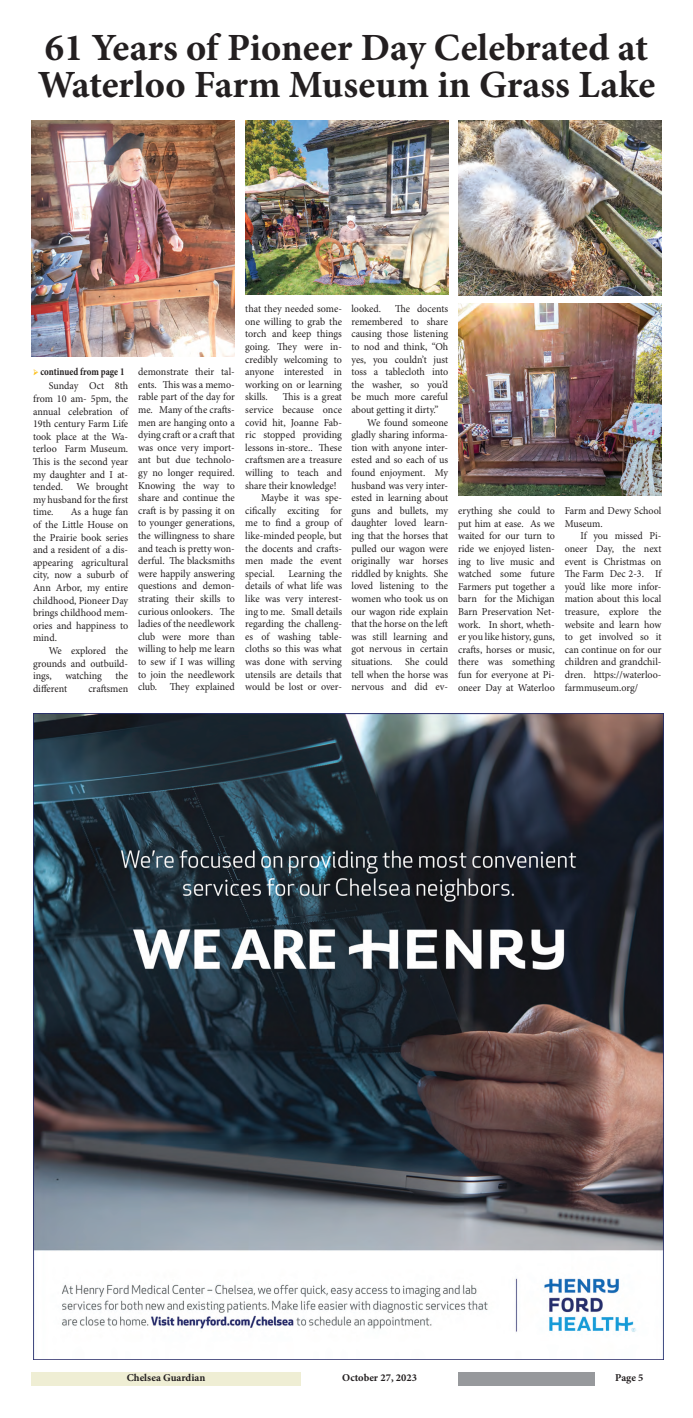
<style>
.page{position:relative;width:693px;height:1418px;background:#fff}
.page>*{position:absolute;margin:0;border:0;box-sizing:border-box;transform-origin:0 0}
.t1{font:700 38.5px/37.4px "Minion Pro";color:#231f20}
.t2{font:10.5px/12.6px "Minion Pro";letter-spacing:-.005em;color:#231f20;text-align:justify;scale:.96 1}
.t3{font:700 10.5px "Minion Pro";color:#231f20}
.t4{font:700 10.5px "Minion Pro";color:#231f20;scale:.85 1}
.s1{color:#fcbe15}
</style>
<div class="page">
<img style="left:33px;top:713px;width:630px;height:646px">
<div style="left:32px;top:1371px;width:269px;height:14px;background:#efeed4"></div>
<div style="left:458px;top:1371px;width:137px;height:14px;background:#97999c"></div>
<img style="left:458px;top:304px;width:204px;height:191px">
<img style="left:458px;top:120px;width:204px;height:175px">
<img style="left:245px;top:120px;width:203px;height:175px">
<img style="left:32px;top:120px;width:203px;height:237px">
<h1 class="t1" style="left:38px;top:28px;width:619px">61 Years of Pioneer Day Celebrated at<br>Waterloo Farm Museum in Grass Lake</h1>
<p class="t4" style="left:33px;top:364px;width:109px"><span class="s1">➢</span> continued from page 1</p>
<p class="t2" style="left:138px;top:366px;width:102px">demonstrate their tal&shy;ents. This was a memo&shy;rable part of the day for me. Many of the crafts&shy;men are hanging onto a dying craft or a craft that was once very import&shy;ant but due technolo&shy;gy no longer required.<br>Knowing the way to share and continue the craft is by passing it on to younger generations, the willingness to share and teach is pretty won&shy;derful. The blacksmiths were happily answering questions and demon&shy;strating their skills to curious onlookers. The ladies of the needlework club were more than willing to help me learn to sew if I was willing to join the needlework club. They explained</p>
<p class="t2" style="left:33px;top:380px;width:101px;text-indent:16px">Sunday Oct 8th from 10 am- 5pm, the annual celebration of 19th century Farm Life took place at the Wa&shy;terloo Farm Museum.<br>This is the second year my daughter and I at&shy;tended.</p>
<p class="t2" style="left:33px;top:481px;width:101px;text-indent:43px">We brought my husband for the first time.</p>
<p class="t2" style="left:33px;top:506px;width:101px;text-indent:38px">As a huge fan of the Little House on the Prairie book series and a resident of a dis&shy;appearing agricultural city, now a suburb of Ann Arbor, my entire childhood, Pioneer Day brings childhood mem&shy;ories and happiness to mind.</p>
<p class="t2" style="left:33px;top:645px;width:101px;text-indent:16px">We explored the grounds and outbuild&shy;ings,</p>
<p class="t2" style="left:65px;top:670px;width:40px">watching</p>
<p class="t2" style="left:115px;top:670px;width:15px">the</p>
<p class="t2" style="left:33px;top:682px;width:37px">different</p>
<p class="t2" style="left:88px;top:682px;width:43px">craftsmen</p>
<p class="t2" style="left:245px;top:303px;width:102px">that they needed some&shy;one willing to grab the torch and keep things going. They were in&shy;credibly welcoming to anyone interested in working on or learning skills.</p>
<p class="t2" style="left:283px;top:391px;width:63px">This is a great</p>
<p class="t2" style="left:245px;top:404px;width:102px">service because once</p>
<p class="t2" style="left:245px;top:416px;width:102px">covid hit, Joanne Fab-</p>
<p class="t2" style="left:245px;top:429px;width:102px">ric stopped providing</p>
<p class="t2" style="left:245px;top:441px;width:102px">lessons in-store.. These</p>
<p class="t2" style="left:245px;top:454px;width:102px">craftsmen are a treasure</p>
<p class="t2" style="left:245px;top:467px;width:102px">willing to teach and</p>
<p class="t2" style="left:245px;top:479px;width:97px">share their knowledge!</p>
<p class="t2" style="left:261px;top:492px;width:86px">Maybe it was spe-</p>
<p class="t2" style="left:245px;top:504px;width:102px">cifically exciting for</p>
<p class="t2" style="left:245px;top:517px;width:102px">me to find a group of</p>
<p class="t2" style="left:245px;top:530px;width:102px">like-minded people, but</p>
<p class="t2" style="left:245px;top:542px;width:102px">the docents and crafts-</p>
<p class="t2" style="left:245px;top:555px;width:102px">men made the event</p>
<p class="t2" style="left:245px;top:567px;width:32px">special.</p>
<p class="t2" style="left:245px;top:567px;width:102px;text-indent:43px">Learning the details of what life was like was very interest&shy;ing to me. Small details regarding the challeng&shy;es of washing table&shy;cloths so this was what was done with serving utensils are details that would be lost or over-</p>
<p class="t2" style="left:351px;top:303px;width:32px">looked.</p>
<p class="t2" style="left:395px;top:303px;width:57px">The docents</p>
<p class="t2" style="left:351px;top:315px;width:102px">remembered to share</p>
<p class="t2" style="left:351px;top:328px;width:102px">causing those listening</p>
<p class="t2" style="left:351px;top:341px;width:102px">to nod and think, “Oh</p>
<p class="t2" style="left:351px;top:353px;width:102px">yes, you couldn’t just</p>
<p class="t2" style="left:351px;top:366px;width:102px">toss a tablecloth into</p>
<p class="t2" style="left:351px;top:378px;width:102px">the washer, so you’d</p>
<p class="t2" style="left:351px;top:391px;width:102px">be much more careful</p>
<p class="t2" style="left:351px;top:404px;width:92px">about getting it dirty.”</p>
<p class="t2" style="left:367px;top:416px;width:86px">We found someone</p>
<p class="t2" style="left:351px;top:429px;width:102px">gladly sharing informa-</p>
<p class="t2" style="left:351px;top:441px;width:102px">tion with anyone inter-</p>
<p class="t2" style="left:351px;top:454px;width:102px">ested and so each of us</p>
<p class="t2" style="left:351px;top:467px;width:102px">found enjoyment. My</p>
<p class="t2" style="left:351px;top:479px;width:102px">husband was very inter-</p>
<p class="t2" style="left:351px;top:492px;width:102px">ested in learning about</p>
<p class="t2" style="left:351px;top:504px;width:102px">guns and bullets, my</p>
<p class="t2" style="left:351px;top:517px;width:102px">daughter loved learn-</p>
<p class="t2" style="left:351px;top:530px;width:102px">ing that the horses that</p>
<p class="t2" style="left:351px;top:542px;width:102px">pulled our wagon were</p>
<p class="t2" style="left:351px;top:555px;width:102px">originally war horses</p>
<p class="t2" style="left:351px;top:567px;width:102px">riddled by knights. She</p>
<p class="t2" style="left:351px;top:580px;width:102px">loved listening to the</p>
<p class="t2" style="left:351px;top:593px;width:102px">women who took us on</p>
<p class="t2" style="left:351px;top:605px;width:102px">our wagon ride explain</p>
<p class="t2" style="left:351px;top:618px;width:102px">that the horse on the left</p>
<p class="t2" style="left:351px;top:630px;width:102px">was still learning and</p>
<p class="t2" style="left:351px;top:643px;width:102px">got nervous in certain</p>
<p class="t2" style="left:351px;top:656px;width:102px">situations. She could</p>
<p class="t2" style="left:351px;top:668px;width:102px">tell when the horse was</p>
<p class="t2" style="left:351px;top:681px;width:102px">nervous and did ev-</p>
<p class="t2" style="left:458px;top:505px;width:102px">erything she could to put him at ease. As we waited for our turn to ride we enjoyed listen&shy;ing to live music and watched some future Farmers put together a barn for the Michigan Barn Preservation Net&shy;work. In short, wheth&shy;er you like history, guns, crafts, horses or music, there was something fun for everyone at Pi&shy;oneer Day at Waterloo</p>
<p class="t2" style="left:565px;top:505px;width:102px">Farm and Dewy School<br>Museum.</p>
<p class="t2" style="left:565px;top:530px;width:102px;text-indent:16px">If you missed Pi&shy;oneer Day, the next event is Christmas on The Farm Dec 2-3. If you’d like more infor&shy;mation about this local treasure, explore the website and learn how to get involved so it can continue on for our children and grandchil&shy;dren. https://waterloo&shy;farmmuseum.org/</p>
<p class="t3" style="left:127px;top:1370px;width:80px">Chelsea Guardian</p>
<p class="t3" style="left:342px;top:1370px;width:76px">October 27, 2023</p>
<p class="t3" style="left:615px;top:1370px;width:30px">Page 5</p>
</div>
